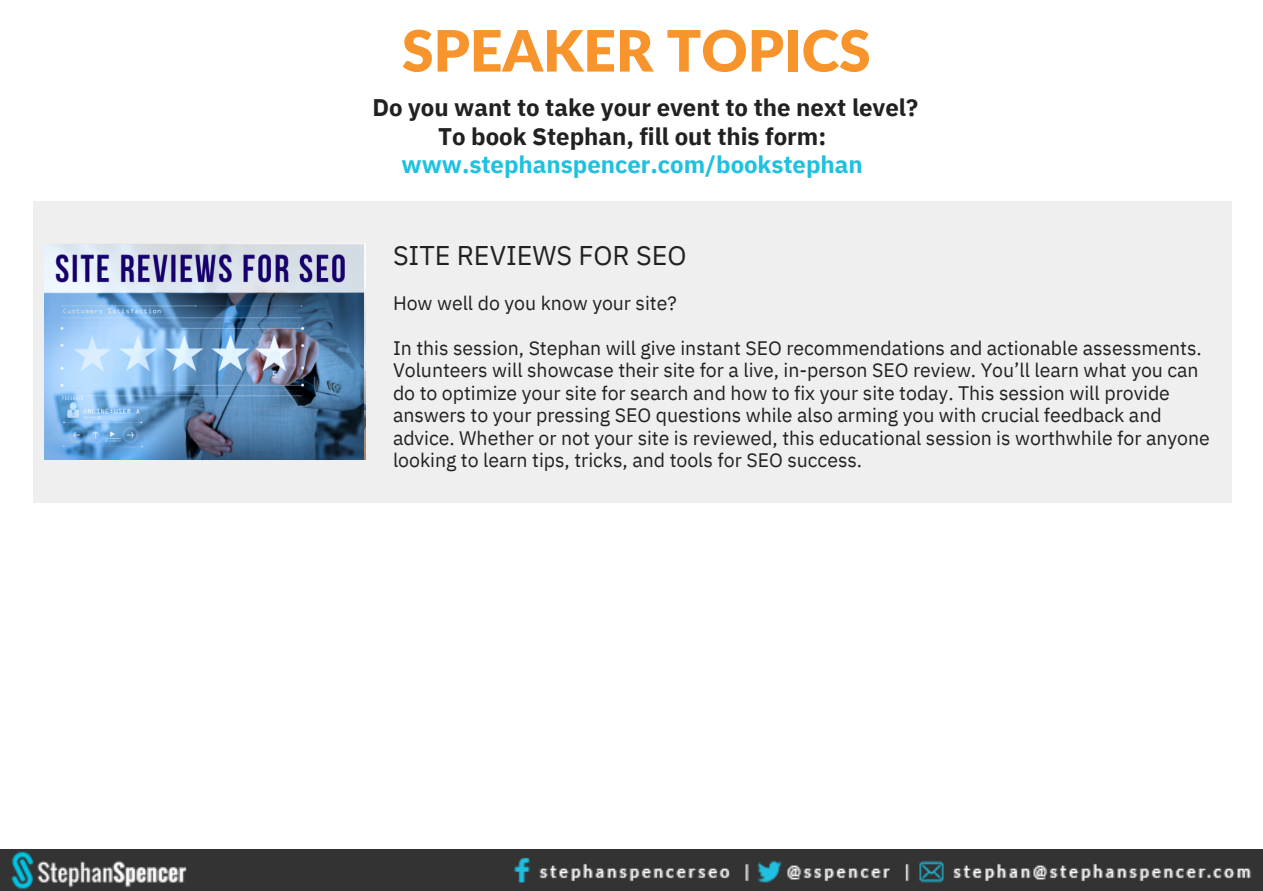
<style>
.page{position:relative;width:1263px;height:891px;background:#fff}
.page>*{position:absolute;margin:0;border:0;box-sizing:border-box;transform-origin:0 0}
.t1{font:900 57px "Lato";color:#f7942b}
.t2{font:27px "IBM Plex Sans";color:#212121}
.t3{font:700 24px "IBM Plex Sans";color:#212121}
.t4{font:700 24px "IBM Plex Sans";color:#20c0e1}
.t5{font:19.6px/22.4px "IBM Plex Sans";color:#212121}
</style>
<div class="page">
<img style="left:0;top:849px;width:1263px;height:42px">
<div style="left:33px;top:201px;width:1199px;height:301px;background:#efefef"></div>
<img style="left:44px;top:244px;width:320px;height:216px">
<p class="t1" style="left:402px;top:15px;width:470px">SPEAKER TOPICS</p>
<p class="t3" style="left:372px;top:92px;width:547px">Do you want to take your event to the next level?</p>
<p class="t3" style="left:438px;top:120px;width:390px">To book Stephan, fill out this form:</p>
<p class="t4" style="left:402px;top:149px;width:463px">www.stephanspencer.com/bookstephan</p>
<h2 class="t2" style="left:393px;top:238px;width:295px">SITE REVIEWS FOR SEO</h2>
<p class="t5" style="left:393px;top:291px;width:285px">How well do you know your site?</p>
<p class="t5" style="left:393px;top:336px;width:810px">In this session, Stephan will give instant SEO recommendations and actionable assessments.<br>Volunteers will showcase their site for a live, in-person SEO review. You’ll learn what you can</p>
<p class="t5" style="left:393px;top:381px;width:818px">do to optimize your site for search and how to fix your site today. This session will provide answers to your pressing SEO questions while also arming you with crucial feedback and advice. Whether or not your site is reviewed, this educational session is worthwhile for anyone looking to learn tips, tricks, and tools for SEO success.</p>
</div>
